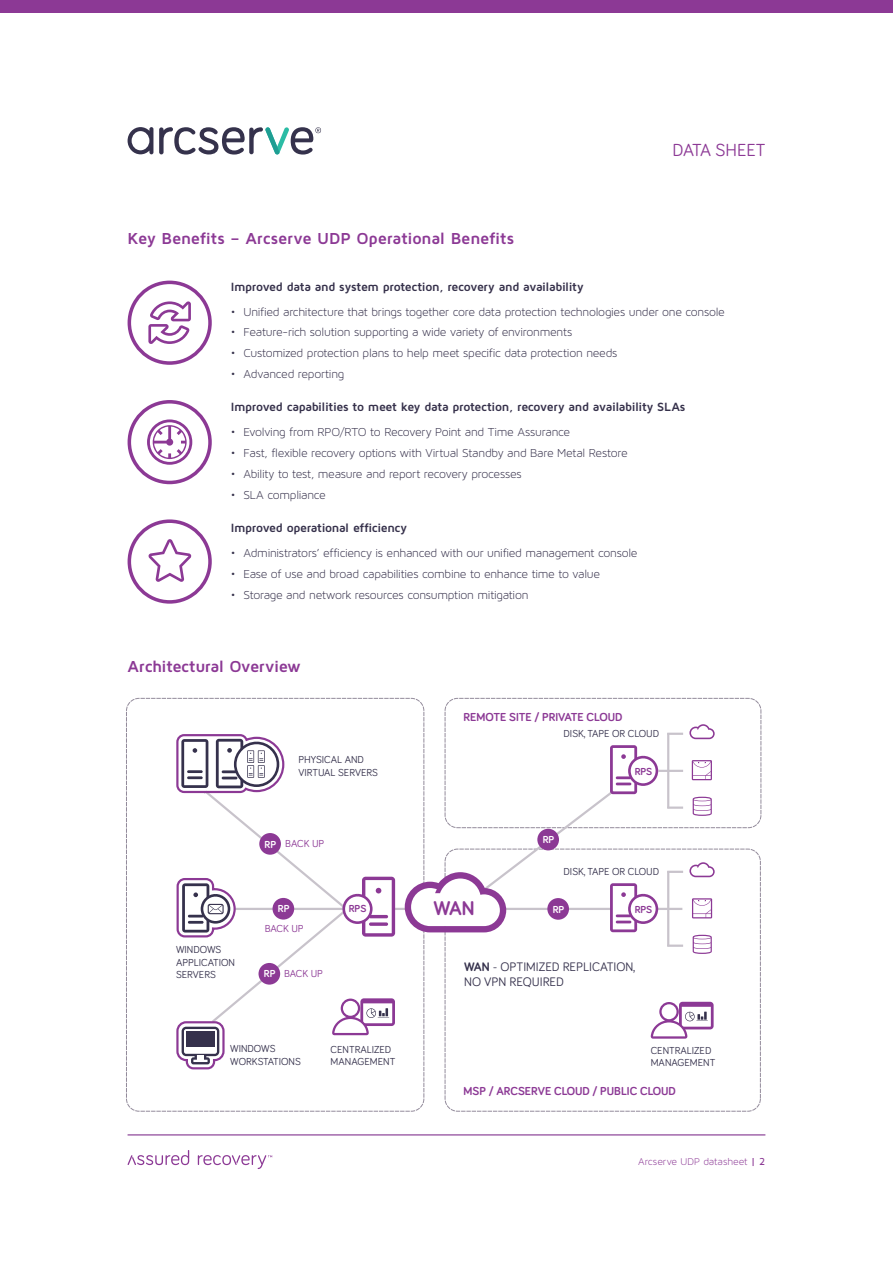
<style>
.page{position:relative;width:893px;height:1263px;background:#fff}
.page>*{position:absolute;margin:0;border:0;box-sizing:border-box;transform-origin:0 0}
.t1{font:700 20.4px "Bariol";color:#8c3995}
.t2{font:18px "Bariol";color:#8c3995}
.t3{font:700 16.5px "Maven Pro";letter-spacing:-.015em;color:#8c3995}
.t4{font:12.75px/15.3px "Bariol";color:#35314c}
.t5{font:12.3px "Maven Pro Light 300";letter-spacing:-.025em;color:#36314b}
.t6{font:700 12.3px "Maven Pro";letter-spacing:-.03em;color:#36314b}
.t7{font:700 12px "Bariol";color:#8c3995}
.t8{font:10.5px/12.5px "Bariol";color:#35314c}
.t9{font:10.5px "Maven Pro Light 300";letter-spacing:-.005em;color:#8c3995}
.t10{font:10.5px "Bariol";letter-spacing:-.005em;color:#8c3995}
.t11{font:700 10.5px "Bariol";color:#8c3995}
.t12{font:700 10.5px "Bariol";color:#fff}
.s1{font-weight:700;color:#fff}
.s2{font-weight:700}
.s3{font-family:"Maven Pro";font-weight:500}
</style>
<div class="page">
<div style="left:0;top:0;width:893px;height:13px;background:#8c3995"></div>
<svg style="left:128px;top:127px;width:25px;height:27px"></svg>
<svg style="left:159px;top:127px;width:162px;height:28px"></svg>
<hr style="left:128px;top:1134px;width:637px;height:2px;background:#a268ab">
<svg style="left:128px;top:1150px;width:61px;height:15px"></svg>
<svg style="left:198px;top:1155px;width:74px;height:14px"></svg>
<svg style="left:148px;top:301px;width:43px;height:43px"></svg>
<div style="left:128px;top:281px;width:84px;height:84px;border:4px solid #8c3995;border-radius:50%"></div>
<svg style="left:147px;top:419px;width:45px;height:46px"></svg>
<div style="left:128px;top:400px;width:84px;height:84px;border:4px solid #8c3995;border-radius:50%"></div>
<svg style="left:148px;top:539px;width:43px;height:43px"></svg>
<div style="left:128px;top:519px;width:84px;height:85px;border:4px solid #8c3995;border-radius:50%"></div>
<hr style="left:394px;top:908px;width:217px;height:2px;background:#c8c3cb">
<div style="left:445px;top:698px;width:316px;height:130px;border:1px dashed #938b9b;border-radius:13px"></div>
<div style="left:445px;top:849px;width:316px;height:263px;border:1px dashed #938b9b;border-radius:13px"></div>
<hr style="left:658px;top:908px;width:24px;height:2px;background:#c8c3cb">
<svg style="left:669px;top:871px;width:14px;height:2px"></svg>
<hr style="left:667px;top:944px;width:16px;height:3px;background:#c8c3cb">
<div style="left:628px;top:894px;width:30px;height:30px;background:#fff;border:3px solid #8c3995;border-radius:50%"></div>
<hr style="left:667px;top:871px;width:2px;height:75px;background:#c8c3cb">
<svg style="left:689px;top:862px;width:26px;height:15px"></svg>
<svg style="left:693px;top:935px;width:19px;height:19px"></svg>
<hr style="left:658px;top:770px;width:25px;height:2px;background:#c8c3cb">
<svg style="left:669px;top:733px;width:14px;height:2px"></svg>
<hr style="left:667px;top:806px;width:16px;height:3px;background:#c8c3cb">
<svg style="left:405px;top:745px;width:232px;height:187px"></svg>
<hr style="left:616px;top:782px;width:15px;height:3px;background:#8c3995">
<hr style="left:616px;top:776px;width:15px;height:3px;background:#8c3995">
<div style="left:628px;top:756px;width:30px;height:30px;background:#fff;border:3px solid #8c3995;border-radius:50%"></div>
<hr style="left:667px;top:733px;width:2px;height:75px;background:#c8c3cb">
<svg style="left:689px;top:724px;width:26px;height:15px"></svg>
<svg style="left:693px;top:797px;width:19px;height:19px"></svg>
<svg style="left:651px;top:1002px;width:63px;height:37px"></svg>
<svg style="left:692px;top:898px;width:20px;height:20px"></svg>
<svg style="left:692px;top:760px;width:20px;height:20px"></svg>
<svg style="left:176px;top:734px;width:219px;height:336px"></svg>
<p class="t3" style="left:128px;top:228px;width:388px">Key Benefits – Arcserve UDP Operational Benefits</p>
<h2 class="t2" style="left:672px;top:137px;width:94px">DATA SHEET</h2>
<p class="t6" style="left:231px;top:278px;width:355px">Improved data and system protection, recovery and availability</p>
<p class="t5" style="left:231px;top:305px;width:496px">• Unified architecture that brings together core data protection technologies under one console</p>
<p class="t5" style="left:231px;top:325px;width:343px">• Feature-rich solution supporting a wide variety of environments</p>
<p class="t5" style="left:231px;top:346px;width:388px">• Customized protection plans to help meet specific data protection needs</p>
<p class="t5" style="left:231px;top:367px;width:115px">• Advanced reporting</p>
<p class="t6" style="left:231px;top:399px;width:456px">Improved capabilities to meet key data protection, recovery and availability SLAs</p>
<p class="t5" style="left:231px;top:425px;width:341px">• Evolving from RPO/RTO to Recovery Point and Time Assurance</p>
<p class="t5" style="left:231px;top:446px;width:398px">• Fast, flexible recovery options with Virtual Standby and Bare Metal Restore</p>
<p class="t5" style="left:231px;top:467px;width:293px">• Ability to test, measure and report recovery processes</p>
<p class="t5" style="left:231px;top:488px;width:97px">• SLA compliance</p>
<p class="t6" style="left:231px;top:520px;width:178px">Improved operational efficiency</p>
<p class="t5" style="left:231px;top:546px;width:408px">• Administrators’ efficiency is enhanced with our unified management console</p>
<p class="t5" style="left:231px;top:567px;width:371px">• Ease of use and broad capabilities combine to enhance time to value</p>
<p class="t5" style="left:231px;top:588px;width:299px">• Storage and network resources consumption mitigation</p>
<p class="t3" style="left:128px;top:656px;width:175px">Architectural Overview</p>
<p class="t8" style="left:298px;top:753px;width:81px">PHYSICAL AND<br>VIRTUAL SERVERS</p>
<p class="t10" style="left:265px;top:836px;width:61px"><span class="s1">RP</span> BACK UP</p>
<p class="t7" style="left:464px;top:708px;width:160px">REMOTE SITE / PRIVATE CLOUD</p>
<p class="t8" style="left:564px;top:727px;width:97px">DISK, TAPE OR CLOUD</p>
<p class="t11" style="left:635px;top:764px;width:19px">RPS</p>
<p class="t12" style="left:543px;top:832px;width:13px">RP</p>
<p class="t8" style="left:564px;top:864px;width:97px">DISK, TAPE OR CLOUD</p>
<p class="t8" style="left:176px;top:943px;width:60px">WINDOWS<br>APPLICATION<br>SERVERS</p>
<p class="t12" style="left:278px;top:902px;width:13px">RP</p>
<p class="t10" style="left:265px;top:921px;width:40px">BACK UP</p>
<p class="t10" style="left:264px;top:967px;width:61px"><span class="s1">RP</span> BACK UP</p>
<p class="t11" style="left:349px;top:901px;width:19px">RPS</p>
<p class="t1" style="left:433px;top:894px;width:43px">WAN</p>
<p class="t12" style="left:553px;top:902px;width:13px">RP</p>
<p class="t11" style="left:635px;top:902px;width:19px">RPS</p>
<p class="t4" style="left:464px;top:958px;width:172px"><span class="s2">WAN</span> - OPTIMIZED REPLICATION,<br>NO VPN REQUIRED</p>
<p class="t8" style="left:230px;top:1042px;width:72px">WINDOWS<br>WORKSTATIONS</p>
<p class="t8" style="left:331px;top:1042px;width:66px">CENTRALIZED<br>MANAGEMENT</p>
<p class="t8" style="left:651px;top:1043px;width:66px">CENTRALIZED<br>MANAGEMENT</p>
<p class="t7" style="left:464px;top:1083px;width:214px">MSP / ARCSERVE CLOUD / PUBLIC CLOUD</p>
<p class="t9" style="left:638px;top:1156px;width:129px">Arcserve UDP datasheet <span class="s3">| 2</span></p>
</div>
